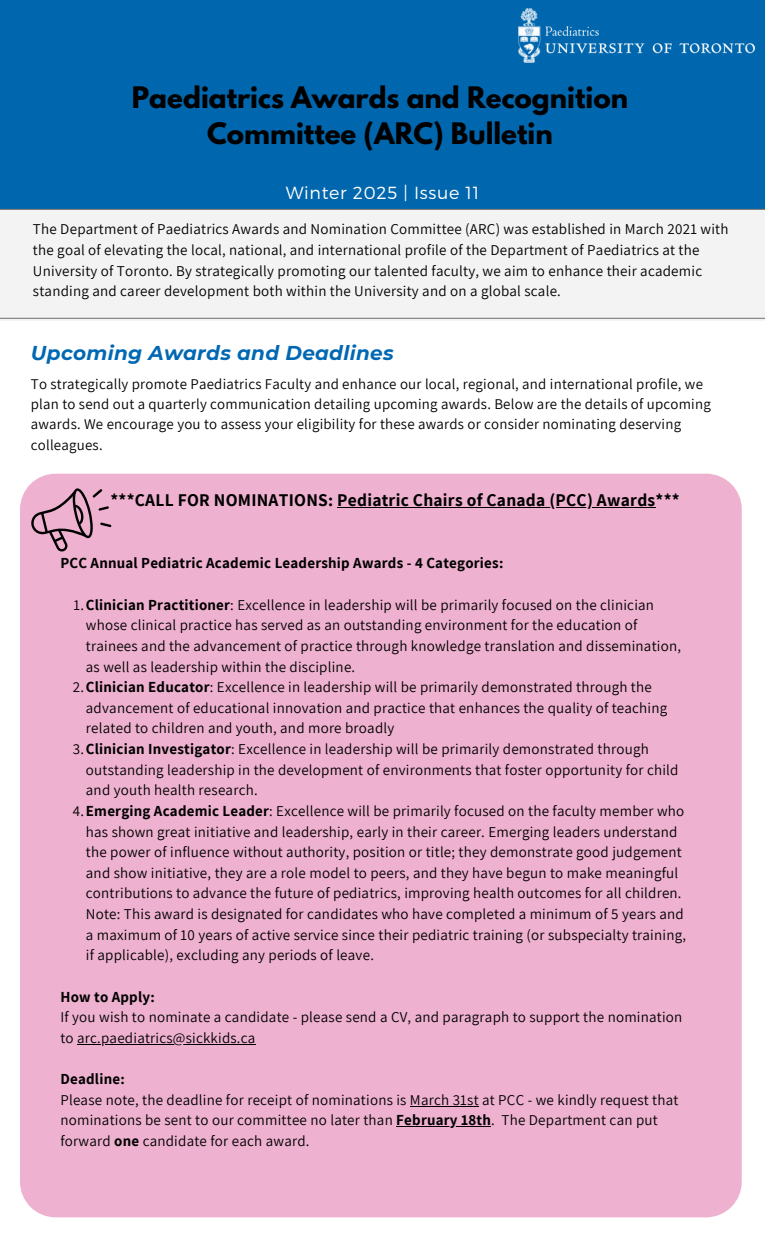
<style>
.page{position:relative;width:765px;height:1260px;background:#fff}
.page>*{position:absolute;margin:0;border:0;box-sizing:border-box;transform-origin:0 0}
.t1{font:700 26.25px/36.5px "League Spartan";color:#000;text-align:center}
.t2{font:italic 700 20px "Montserrat";letter-spacing:.015em;color:#0068b3}
.t3{font:700 17.5px "Assistant";letter-spacing:.015em;color:#000}
.t4{font:300 17.5px "Montserrat";letter-spacing:.04em;color:#fff}
.t5{font:15px/20.6px "Assistant";letter-spacing:.015em;color:#000}
.t6{font:700 15px "Assistant";letter-spacing:.015em;color:#000}
.t7{font:14.88px/20.5px "Assistant";letter-spacing:.015em;color:#000}
.s1{font-weight:700}
</style>
<div class="page">
<div style="left:0;top:0;width:765px;height:209px;background:#0066ad"></div>
<hr style="left:0;top:209px;width:765px;height:1px;background:#76706c">
<hr style="left:0;top:318px;width:765px;height:1px;background:#76706c">
<div style="left:0;top:210px;width:764px;height:110px;background:#f3f3f4"></div>
<img style="left:518px;top:9px;width:236px;height:53px">
<div style="left:20px;top:474px;width:722px;height:743px;background:#eeb1d0"></div>
<hr style="left:337px;top:507px;width:319px;height:1px;background:#000">
<hr style="left:77px;top:1044px;width:179px;height:1px;background:#000">
<hr style="left:410px;top:1106px;width:69px;height:1px;background:#000">
<hr style="left:396px;top:1126px;width:95px;height:1px;background:#000">
<svg style="left:31px;top:488px;width:80px;height:63px;background:#c794ae"></svg>
<p class="t1" style="left:132px;top:82px;width:498px">Paediatrics Awards and Recognition<br>Committee (ARC) Bulletin</p>
<p class="t4" style="left:286px;top:182px;width:195px">Winter 2025 | Issue 11</p>
<p class="t5" style="left:33px;top:219px;width:697px">The Department of Paediatrics Awards and Nomination Committee (ARC) was established in March 2021 with the goal of elevating the local, national, and international profile of the Department of Paediatrics at the University of Toronto. By strategically promoting our talented faculty, we aim to enhance their academic standing and career development both within the University and on a global scale.</p>
<p class="t2" style="left:31px;top:341px;width:364px">Upcoming Awards and Deadlines</p>
<p class="t7" style="left:31px;top:373px;width:681px">To strategically promote Paediatrics Faculty and enhance our local, regional, and international profile, we plan to send out a quarterly communication detailing upcoming awards. Below are the details of upcoming awards. We encourage you to assess your eligibility for these awards or consider nominating deserving colleagues.</p>
<h4 class="t3" style="left:110px;top:488px;width:571px">***CALL FOR NOMINATIONS: Pediatric Chairs of Canada (PCC) Awards***</h4>
<p class="t6" style="left:60px;top:553px;width:444px">PCC Annual Pediatric Academic Leadership Awards - 4 Categories:</p>
<p class="t5" style="left:74px;top:594px;width:582px">1.<span class="s1">Clinician Practitioner</span>: Excellence in leadership will be primarily focused on the clinician</p>
<p class="t5" style="left:86px;top:615px;width:597px">whose clinical practice has served as an outstanding environment for the education of trainees and the advancement of practice through knowledge translation and dissemination, as well as leadership within the discipline.</p>
<p class="t5" style="left:86px;top:676px;width:583px;text-indent:-13px">2.<span class="s1">Clinician Educator</span>: Excellence in leadership will be primarily demonstrated through the advancement of educational innovation and practice that enhances the quality of teaching related to children and youth, and more broadly</p>
<h2 class="t5" style="left:86px;top:738px;width:594px;text-indent:-13px">3.<span class="s1">Clinician Investigator</span>: Excellence in leadership will be primarily demonstrated through outstanding leadership in the development of environments that foster opportunity for child and youth health research.</h2>
<p class="t5" style="left:86px;top:800px;width:602px;text-indent:-13px">4.<span class="s1">Emerging Academic Leader</span>: Excellence will be primarily focused on the faculty member who has shown great initiative and leadership, early in their career. Emerging leaders understand the power of influence without authority, position or title; they demonstrate good judgement and show initiative, they are a role model to peers, and they have begun to make meaningful contributions to advance the future of pediatrics, improving health outcomes for all children.<br>Note: This award is designated for candidates who have completed a minimum of 5 years and a maximum of 10 years of active service since their pediatric training (or subspecialty training, if applicable), excluding any periods of leave.</p>
<p class="t6" style="left:60px;top:986px;width:96px">How to Apply:</p>
<p class="t5" style="left:60px;top:1006px;width:624px">If you wish to nominate a candidate - please send a CV, and paragraph to support the nomination to arc.paediatrics@sickkids.ca</p>
<h3 class="t5" style="left:60px;top:1068px;width:620px"><span class="s1">Deadline:<br></span>Please note, the deadline for receipt of nominations is March 31st at PCC - we kindly request that</h3>
<h5 class="t5" style="left:60px;top:1110px;width:599px">nominations be sent to our committee no later than <span class="s1">February 18th</span>. The Department can put</h5>
<p class="t5" style="left:60px;top:1130px;width:251px">forward <span class="s1">one</span> candidate for each award.</p>
</div>
